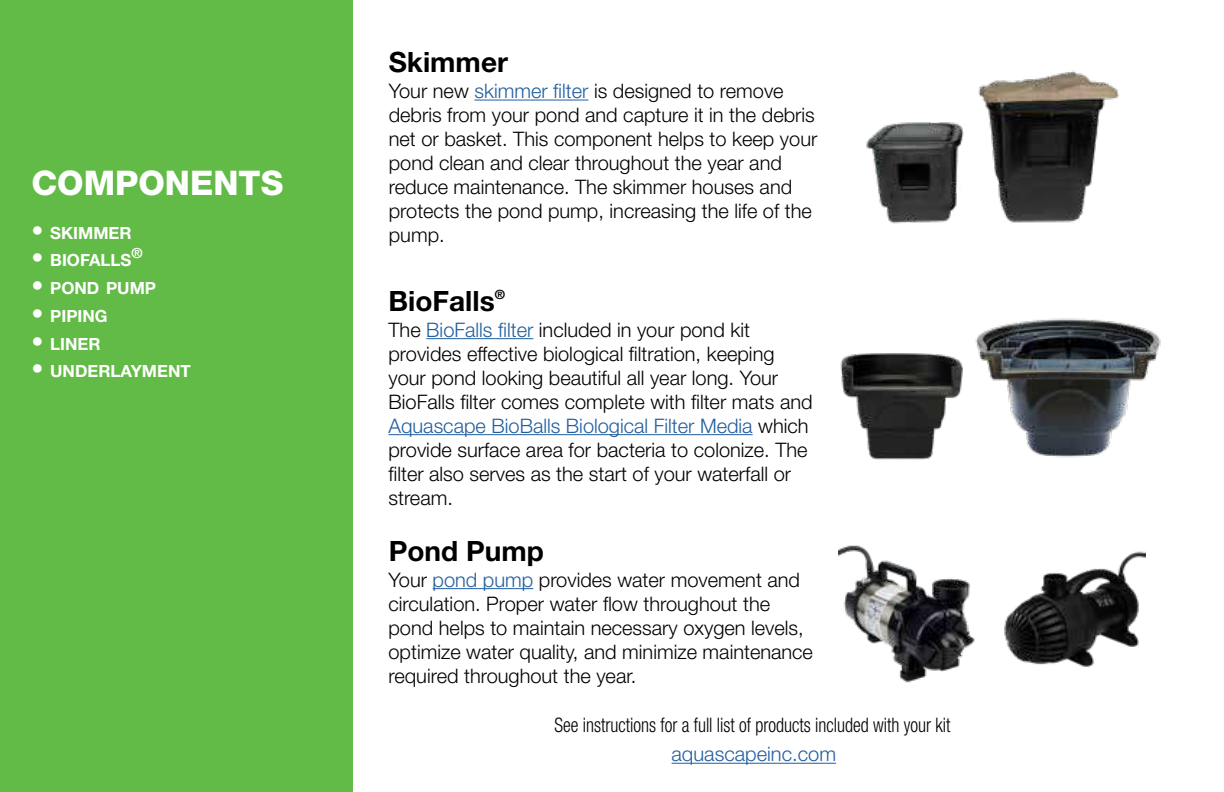
<style>
.page{position:relative;width:1224px;height:792px;background:#fff}
.page>*{position:absolute;margin:0;border:0;box-sizing:border-box;transform-origin:0 0}
.t1{font:800 34px "Helvetica Neue LT Std";color:#fff}
.t2{font:700 28px "Helvetica Neue LT Std";color:#000}
.t3{font:300 20px/24px "Helvetica Neue LT Std";color:#000}
.t4{font:300 condensed 20px "Helvetica Neue LT Std";color:#000;scale:.9 1}
.t5{font:300 20px "Helvetica Neue LT Std";color:#215e9e}
.t6{font:700 16.8px "Helvetica Neue LT Std";color:#fff}
.t7{font:700 14px "Helvetica Neue LT Std";color:#fff}
.s1{font-size:24px}
.s2{color:#215e9e}
</style>
<div class="page">
<img style="left:1004px;top:552px;width:142px;height:115px">
<img style="left:839px;top:545px;width:136px;height:138px">
<img style="left:975px;top:318px;width:186px;height:140px">
<img style="left:840px;top:353px;width:123px;height:107px">
<img style="left:866px;top:70px;width:253px;height:154px">
<div style="left:0;top:0;width:353px;height:792px;background:#62bb46"></div>
<hr style="left:672px;top:763px;width:164px;height:1px;background:#215e9e">
<hr style="left:474px;top:100px;width:114px;height:1px;background:#215e9e">
<hr style="left:426px;top:338px;width:107px;height:1px;background:#215e9e">
<hr style="left:389px;top:434px;width:364px;height:1px;background:#215e9e">
<hr style="left:433px;top:588px;width:100px;height:1px;background:#215e9e">
<h1 class="t1" style="left:32px;top:163px;width:253px">COMPONENTS</h1>
<p class="t6" style="left:32px;top:222px;width:102px"><span class="s1">•</span> SKIMMER</p>
<p class="t6" style="left:32px;top:250px;width:101px"><span class="s1">•</span> BIOFALLS</p>
<p class="t7" style="left:131px;top:245px;width:13px">®</p>
<p class="t6" style="left:32px;top:278px;width:126px"><span class="s1">•</span> POND PUMP</p>
<p class="t6" style="left:32px;top:305px;width:78px"><span class="s1">•</span> PIPING</p>
<p class="t6" style="left:32px;top:333px;width:71px"><span class="s1">•</span> LINER</p>
<p class="t6" style="left:32px;top:361px;width:161px"><span class="s1">•</span> UNDERLAYMENT</p>
<h2 class="t2" style="left:389px;top:45px;width:121px">Skimmer</h2>
<p class="t3" style="left:389px;top:79px;width:430px">Your new <span class="s2">skimmer filter</span> is designed to remove debris from your pond and capture it in the debris net or basket. This component helps to keep your pond clean and clear throughout the year and reduce maintenance. The skimmer houses and protects the pond pump, increasing the life of the pump.</p>
<h2 class="t2" style="left:389px;top:283px;width:118px">BioFalls<sup>®</sup></h2>
<p class="t3" style="left:389px;top:317px;width:426px">The <span class="s2">BioFalls filter</span> included in your pond kit provides effective biological filtration, keeping your pond looking beautiful all year long. Your BioFalls filter comes complete with filter mats and <span class="s2">Aquascape BioBalls Biological Filter Media</span> which provide surface area for bacteria to colonize. The filter also serves as the start of your waterfall or stream.</p>
<h2 class="t2" style="left:389px;top:533px;width:157px">Pond Pump</h2>
<p class="t3" style="left:389px;top:567px;width:426px">Your <span class="s2">pond pump</span> provides water movement and circulation. Proper water flow throughout the pond helps to maintain necessary oxygen levels, optimize water quality, and minimize maintenance required throughout the year.</p>
<p class="t4" style="left:554px;top:713px;width:441px">See instructions for a full list of products included with your kit</p>
<p class="t5" style="left:672px;top:742px;width:166px">aquascapeinc.com</p>
</div>
